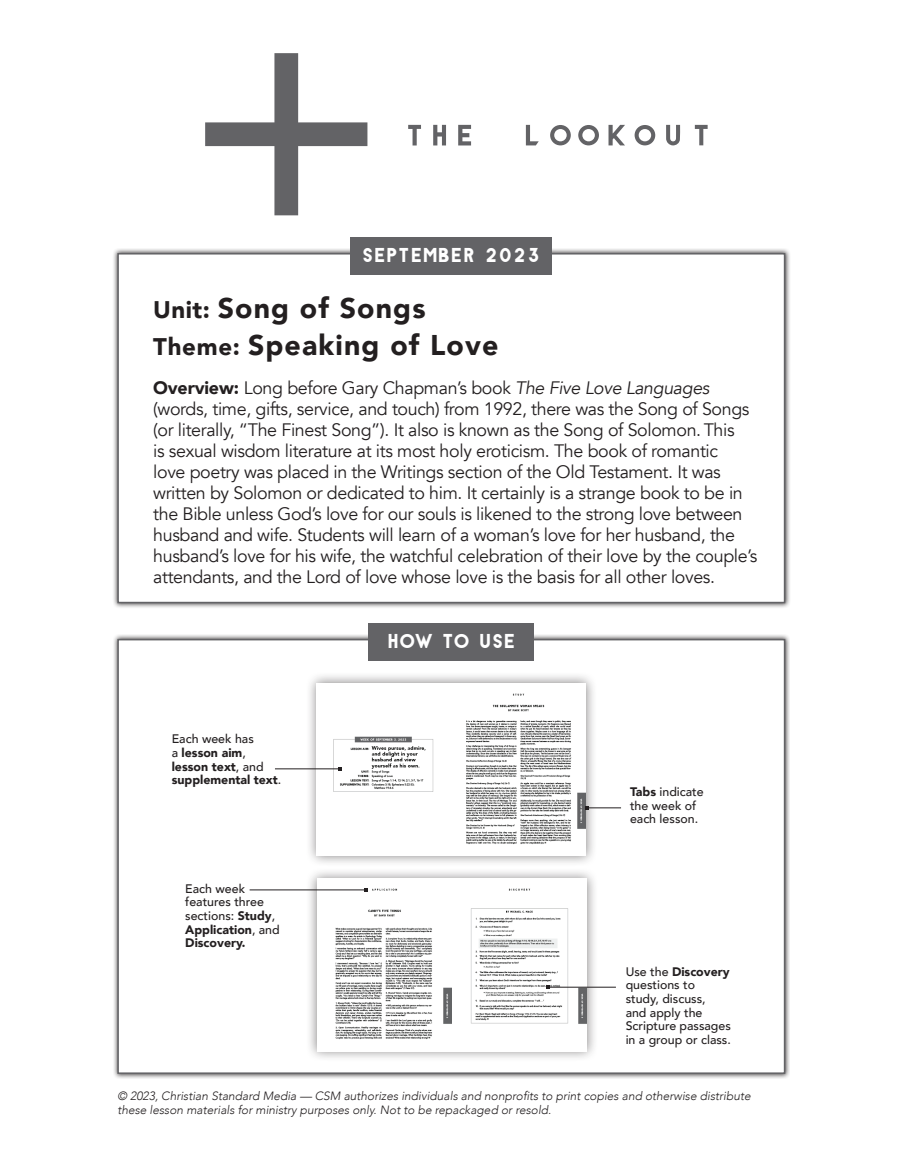
<style>
.page{position:relative;width:905px;height:1161px;background:#fff}
.page>*{position:absolute;margin:0;border:0;box-sizing:border-box;transform-origin:0 0}
.t1{font:900 28.5px/37.5px "Avenir";letter-spacing:.04em;color:#231f20}
.t2{font:18px/21px "Avenir";letter-spacing:-.02em;color:#231f20}
.t3{font:18px "Antraste";color:#fff}
.t4{font:500 12.3px/13.6px "Avenir";color:#231f20}
.t5{font:900 12.3px/13.6px "Avenir";color:#231f20}
.t6{font:italic 300 12px/13.5px "Avenir";color:#231f20}
.s1{font-size:24px}
.s2{font-weight:900}
.s3{font-style:italic}
.s4{font-weight:500}
</style>
<div class="page">
<div style="left:112px;top:634px;width:678px;height:445px;background:#231f20;opacity:.88"></div>
<div style="left:117px;top:639px;width:668px;height:435px;background:#fff;border:2px solid #636366"></div>
<div style="left:112px;top:248px;width:678px;height:360px;background:#231f20;opacity:.88"></div>
<div style="left:117px;top:253px;width:668px;height:350px;background:#fff;border:2px solid #636366"></div>
<svg style="left:205px;top:53px;width:162px;height:162px"></svg>
<svg style="left:608px;top:125px;width:17px;height:20px"></svg>
<svg style="left:526px;top:125px;width:12px;height:20px"></svg>
<svg style="left:433px;top:125px;width:13px;height:20px"></svg>
<svg style="left:458px;top:125px;width:13px;height:20px"></svg>
<svg style="left:408px;top:125px;width:13px;height:20px"></svg>
<svg style="left:666px;top:125px;width:14px;height:21px"></svg>
<svg style="left:694px;top:125px;width:13px;height:20px"></svg>
<svg style="left:578px;top:125px;width:21px;height:20px"></svg>
<svg style="left:634px;top:125px;width:21px;height:20px"></svg>
<svg style="left:550px;top:125px;width:20px;height:20px"></svg>
<div style="left:368px;top:623px;width:166px;height:37px;background:#636366"></div>
<div style="left:350px;top:237px;width:202px;height:37px;background:#636366"></div>
<div style="left:306px;top:868px;width:292px;height:194px;background:#231f20;opacity:.55"></div>
<img style="left:317px;top:879px;width:269px;height:172px">
<hr style="left:548px;top:987px;width:68px;height:1px;background:#231f20">
<hr style="left:249px;top:889px;width:117px;height:1px;background:#231f20">
<div style="left:305px;top:672px;width:292px;height:195px;background:#231f20;opacity:.55"></div>
<img style="left:316px;top:683px;width:270px;height:173px">
<hr style="left:587px;top:807px;width:34px;height:1px;background:#231f20">
<hr style="left:275px;top:768px;width:65px;height:1px;background:#231f20">
<svg style="left:338px;top:767px;width:4px;height:4px"></svg>
<p class="t3" style="left:362px;top:244px;width:180px">SEPTEMBER 2023</p>
<h1 class="t1" style="left:153px;top:289px;width:347px"><span class="s1">Unit:</span> Song of Songs<br><span class="s1">Theme:</span> Speaking of Love</h1>
<p class="t2" style="left:153px;top:378px;width:605px"><span class="s2">Overview:</span> Long before Gary Chapman’s book <span class="s3">The Five Love Languages </span>(words, time, gifts, service, and touch) from 1992, there was the Song of Songs (or literally, “The Finest Song”). It also is known as the Song of Solomon. This<br>is sexual wisdom literature at its most holy eroticism. The book of romantic<br>love poetry was placed in the Writings section of the Old Testament. It was written by Solomon or dedicated to him. It certainly is a strange book to be in the Bible unless God’s love for our souls is likened to the strong love between husband and wife. Students will learn of a woman’s love for her husband, the husband’s love for his wife, the watchful celebration of their love by the couple’s attendants, and the Lord of love whose love is the basis for all other loves.</p>
<p class="t5" style="left:172px;top:732px;width:111px"><span class="s4">Each week has<br>a</span> lesson aim<span class="s4">, </span>lesson text<span class="s4">, and </span>supplemental text<span class="s4">.</span></p>
<p class="t4" style="left:185px;top:881px;width:96px">Each week features three sections: <span class="s2">Study</span>,<br><span class="s2">Application</span>, and<br><span class="s2">Discovery.</span></p>
<p class="t3" style="left:387px;top:630px;width:130px">HOW TO USE</p>
<p class="t4" style="left:630px;top:784px;width:75px"><span class="s2">Tabs</span> indicate the week of each lesson.</p>
<p class="t4" style="left:625px;top:964px;width:107px">Use the <span class="s2">Discovery </span>questions to study, discuss,<br>and apply the<br>Scripture passages in a group or class.</p>
<p class="t6" style="left:117px;top:1089px;width:635px">© 2023, Christian Standard Media — CSM authorizes individuals and nonprofits to print copies and otherwise distribute these lesson materials for ministry purposes only. Not to be repackaged or resold.</p>
</div>
